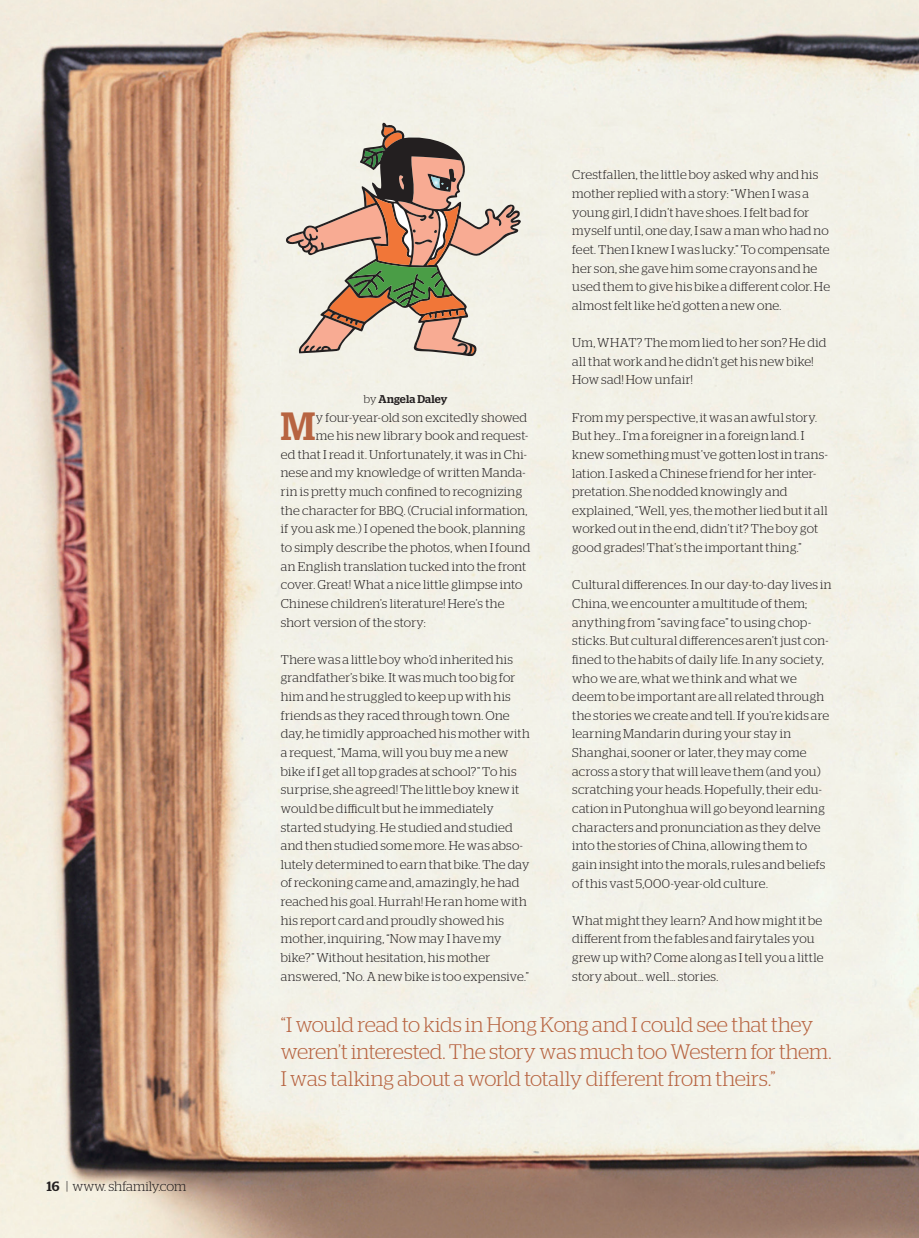
<style>
.page{position:relative;width:919px;height:1238px;background:#fff}
.page>*{position:absolute;margin:0;border:0;box-sizing:border-box;transform-origin:0 0}
.t1{font:500 39.3px "Stag";color:#b76441}
.t2{font:300 21px/27px "Stag";letter-spacing:-.01em;color:#b76441}
.t3{font:300 13.5px "Stag";color:#231f20}
.t4{font:300 12.75px/18.6px "Stag";letter-spacing:.02em;color:#231f20}
.t5{font:500 11.25px "Stag";letter-spacing:.015em;color:#231f20}
.s1{font-weight:500}
.s2{font-weight:300}
</style>
<div class="page">
<img style="left:0;top:0;width:918px;height:1237px">
<div style="left:260px;top:373px;width:147px;height:26px;background:#f2f1e7"></div>
<div style="left:285px;top:123px;width:236px;height:233px;background:#f2f1e7"></div>
<svg style="left:288px;top:125px;width:230px;height:230px;background:#ccbaa8"></svg>
<p class="t3" style="left:47px;top:1178px;width:141px"><span class="s1">16</span> | www. shfamily.com</p>
<p class="t5" style="left:363px;top:392px;width:85px"><span class="s2">by</span> Angela Daley</p>
<h1 class="t1" style="left:281px;top:403px;width:36px">M</h1>
<p class="t4" style="left:316px;top:407px;width:213px">y four-year-old son excitedly showed</p>
<p class="t4" style="left:316px;top:426px;width:214px">me his new library book and request-</p>
<p class="t4" style="left:281px;top:445px;width:248px">ed that I read it. Unfortunately, it was in Chi-</p>
<p class="t4" style="left:281px;top:463px;width:246px">nese and my knowledge of written Manda-</p>
<p class="t4" style="left:281px;top:482px;width:243px">rin is pretty much confined to recognizing</p>
<p class="t4" style="left:281px;top:500px;width:248px">the character for BBQ. (Crucial information,</p>
<p class="t4" style="left:281px;top:519px;width:246px">if you ask me.) I opened the book, planning</p>
<p class="t4" style="left:281px;top:538px;width:251px">to simply describe the photos, when I found</p>
<p class="t4" style="left:281px;top:556px;width:247px">an English translation tucked into the front</p>
<p class="t4" style="left:281px;top:575px;width:243px">cover. Great! What a nice little glimpse into</p>
<p class="t4" style="left:281px;top:594px;width:225px">Chinese children’s literature! Here’s the</p>
<p class="t4" style="left:281px;top:612px;width:146px">short version of the story:</p>
<p class="t4" style="left:281px;top:649px;width:250px">There was a little boy who’d inherited his grandfather’s bike. It was much too big for him and he struggled to keep up with his friends as they raced through town. One day, he timidly approached his mother with a request, “Mama, will you buy me a new bike if I get all top grades at school?” To his surprise, she agreed! The little boy knew it would be difficult but he immediately started studying. He studied and studied and then studied some more. He was abso&shy;lutely determined to earn that bike. The day of reckoning came and, amazingly, he had reached his goal. Hurrah! He ran home with his report card and proudly showed his mother, inquiring, “Now may I have my bike?” Without hesitation, his mother answered, “No. A new bike is too expensive.”</p>
<p class="t4" style="left:572px;top:165px;width:259px">Crestfallen, the little boy asked why and his mother replied with a story: “When I was a young girl, I didn’t have shoes. I felt bad for myself until, one day, I saw a man who had no feet. Then I knew I was lucky.” To compensate her son, she gave him some crayons and he used them to give his bike a different color. He almost felt like he’d gotten a new one.</p>
<p class="t4" style="left:572px;top:333px;width:256px">Um, WHAT? The mom lied to her son? He did all that work and he didn’t get his new bike!<br>How sad! How unfair!</p>
<p class="t4" style="left:572px;top:407px;width:257px">From my perspective, it was an awful story.<br>But hey… I’m a foreigner in a foreign land. I knew something must’ve gotten lost in trans&shy;lation. I asked a Chinese friend for her inter&shy;pretation. She nodded knowingly and explained, “Well, yes, the mother lied but it all worked out in the end, didn’t it? The boy got good grades! That’s the important thing.”</p>
<p class="t4" style="left:572px;top:575px;width:261px">Cultural differences. In our day-to-day lives in China, we encounter a multitude of them; anything from “saving face” to using chop&shy;sticks. But cultural differences aren’t just con&shy;fined to the habits of daily life. In any society, who we are, what we think and what we deem to be important are all related through the stories we create and tell. If you’re kids are learning Mandarin during your stay in Shanghai, sooner or later, they may come across a story that will leave them (and you) scratching your heads. Hopefully, their edu&shy;cation in Putonghua will go beyond learning characters and pronunciation as they delve into the stories of China, allowing them to gain insight into the morals, rules and beliefs of this vast 5,000-year-old culture.</p>
<p class="t4" style="left:572px;top:910px;width:253px">What might they learn? And how might it be different from the fables and fairytales you grew up with? Come along as I tell you a little story about… well… stories.</p>
<h2 class="t2" style="left:281px;top:1010px;width:552px">“I would read to kids in Hong Kong and I could see that they weren’t interested. The story was much too Western for them.<br>I was talking about a world totally different from theirs.”</h2>
</div>
